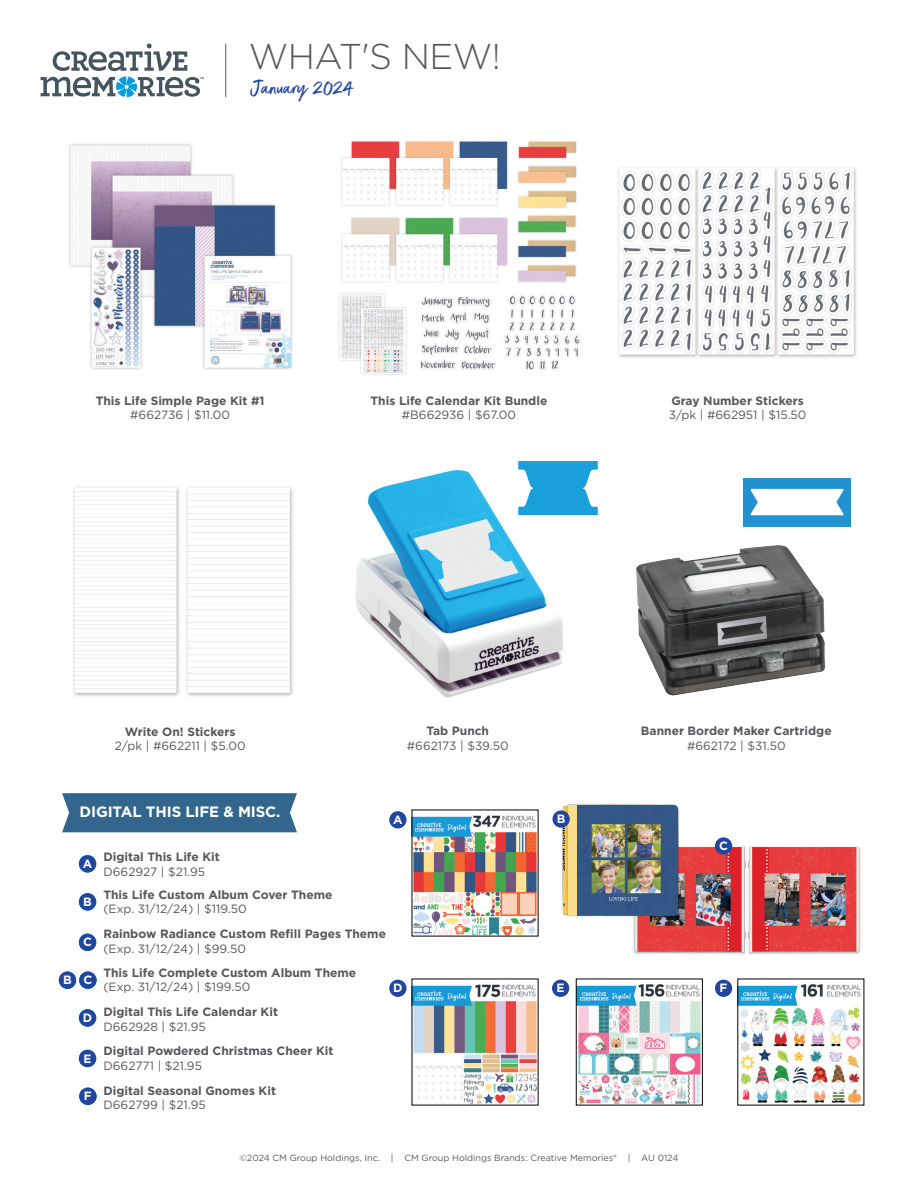
<style>
.page{position:relative;width:918px;height:1188px;background:#fff}
.page>*{position:absolute;margin:0;border:0;box-sizing:border-box;transform-origin:0 0}
.t1{font:300 35.85px "Gotham";letter-spacing:-.015em;color:#57585a}
.t2{font:24px "Better Times";color:#22469d}
.t3{font:700 15px "Gotham";letter-spacing:-.01em;color:#fff}
.t4{font:700 12px/14.4px "Gotham";color:#57585a}
.t5{font:12px/14.4px "Gotham";color:#57585a;text-align:center}
.t6{font:700 12px "Gotham";color:#fff}
.t7{font:9px "Gotham";color:#57585a}
.s1{font-weight:400}
.s2{font-weight:700}
</style>
<div class="page">
<hr style="left:225px;top:44px;width:1px;height:53px;background:#57585a">
<svg style="left:41px;top:44px;width:163px;height:53px"></svg>
<img style="left:69px;top:144px;width:224px;height:226px">
<img style="left:338px;top:140px;width:243px;height:235px">
<img style="left:355px;top:470px;width:209px;height:228px">
<img style="left:636px;top:519px;width:202px;height:177px">
<img style="left:744px;top:478px;width:107px;height:48px">
<img style="left:511px;top:461px;width:87px;height:54px">
<img style="left:73px;top:487px;width:220px;height:210px">
<div style="left:389px;top:811px;width:18px;height:17px;background:#22469d;border-radius:50%"></div>
<div style="left:552px;top:980px;width:17px;height:17px;background:#22469d;border-radius:50%"></div>
<div style="left:389px;top:980px;width:18px;height:17px;background:#22469d;border-radius:50%"></div>
<div style="left:715px;top:980px;width:17px;height:17px;background:#22469d;border-radius:50%"></div>
<img style="left:414px;top:815px;width:122px;height:119px">
<img style="left:578px;top:984px;width:123px;height:119px">
<img style="left:414px;top:984px;width:122px;height:119px">
<img style="left:740px;top:984px;width:122px;height:119px">
<div style="left:79px;top:855px;width:17px;height:17px;background:#22469d;border-radius:50%"></div>
<div style="left:62px;top:793px;width:235px;height:39px;background:#33668d"></div>
<img style="left:618px;top:167px;width:239px;height:191px">
<img style="left:633px;top:845px;width:228px;height:110px">
<img style="left:562px;top:803px;width:124px;height:118px">
<div style="left:552px;top:810px;width:18px;height:18px;background:#22469d;border-radius:50%"></div>
<div style="left:715px;top:837px;width:17px;height:18px;background:#22469d;border-radius:50%"></div>
<div style="left:79px;top:893px;width:17px;height:17px;background:#22469d;border-radius:50%"></div>
<div style="left:79px;top:1009px;width:17px;height:18px;background:#22469d;border-radius:50%"></div>
<div style="left:79px;top:972px;width:18px;height:17px;background:#22469d;border-radius:50%"></div>
<div style="left:79px;top:1088px;width:18px;height:17px;background:#22469d;border-radius:50%"></div>
<div style="left:59px;top:972px;width:17px;height:17px;background:#22469d;border-radius:50%"></div>
<div style="left:79px;top:934px;width:17px;height:17px;background:#22469d;border-radius:50%"></div>
<div style="left:79px;top:1050px;width:17px;height:17px;background:#22469d;border-radius:50%"></div>
<p class="t1" style="left:249px;top:34px;width:254px">WHAT'S NEW!</p>
<p class="t2" style="left:250px;top:75px;width:104px">January 2024</p>
<p class="t4" style="left:96px;top:393px;width:170px;text-align:center">This Life Simple Page Kit #1 <span class="s1">#662736 | $11.00</span></p>
<p class="t4" style="left:371px;top:393px;width:178px;text-align:center">This Life Calendar Kit Bundle <span class="s1">#B662936 | $67.00</span></p>
<p class="t5" style="left:669px;top:393px;width:139px;text-align:left"><span class="s2">Gray Number Stickers<br></span>3/pk | #662951 | $15.50</p>
<p class="t5" style="left:115px;top:724px;width:132px"><span class="s2">Write On! Stickers<br></span>2/pk | #662211 | $5.00</p>
<p class="t5" style="left:407px;top:723px;width:103px"><span class="s2">Tab Punch </span>#662173 | $39.50</p>
<p class="t4" style="left:641px;top:724px;width:192px;text-align:center">Banner Border Maker Cartridge <span class="s1">#662172 | $31.50</span></p>
<p class="t6" style="left:63px;top:972px;width:10px">B</p>
<p class="t3" style="left:80px;top:802px;width:202px">DIGITAL THIS LIFE &amp; MISC.</p>
<p class="t6" style="left:83px;top:856px;width:11px">A</p>
<p class="t4" style="left:103px;top:850px;width:118px">Digital This Life Kit<br><span class="s1">D662927 | $21.95</span></p>
<p class="t6" style="left:393px;top:812px;width:11px">A</p>
<p class="t6" style="left:557px;top:811px;width:10px">B</p>
<p class="t6" style="left:719px;top:838px;width:10px">C</p>
<p class="t6" style="left:83px;top:894px;width:10px">B</p>
<p class="t6" style="left:83px;top:934px;width:10px">C</p>
<p class="t6" style="left:83px;top:972px;width:10px">C</p>
<p class="t6" style="left:83px;top:1010px;width:11px">D</p>
<p class="t6" style="left:83px;top:1010px;width:10px">B</p>
<p class="t6" style="left:83px;top:1050px;width:10px">C</p>
<p class="t6" style="left:84px;top:1050px;width:10px">E</p>
<p class="t6" style="left:83px;top:1088px;width:10px">C</p>
<p class="t6" style="left:84px;top:1088px;width:9px">F</p>
<p class="t4" style="left:103px;top:888px;width:231px">This Life Custom Album Cover Theme <span class="s1">(Exp. 31/12/24) | $119.50</span></p>
<p class="t4" style="left:103px;top:927px;width:284px">Rainbow Radiance Custom Refill Pages Theme <span class="s1">(Exp. 31/12/24) | $99.50</span></p>
<p class="t4" style="left:103px;top:965px;width:254px">This Life Complete Custom Album Theme <span class="s1">(Exp. 31/12/24) | $199.50</span></p>
<p class="t4" style="left:103px;top:1005px;width:176px">Digital This Life Calendar Kit<br><span class="s1">D662928 | $21.95</span></p>
<p class="t4" style="left:103px;top:1044px;width:232px">Digital Powdered Christmas Cheer Kit<br><span class="s1">D662771 | $21.95</span></p>
<p class="t4" style="left:103px;top:1083px;width:174px">Digital Seasonal Gnomes Kit<br><span class="s1">D662799 | $21.95</span></p>
<p class="t6" style="left:393px;top:980px;width:11px">D</p>
<p class="t6" style="left:557px;top:980px;width:10px">E</p>
<p class="t6" style="left:720px;top:980px;width:9px">F</p>
<p class="t7" style="left:240px;top:1152px;width:440px">©2024 CM Group Holdings, Inc. | CM Group Holdings Brands: Creative Memories® | AU 0124</p>
</div>
